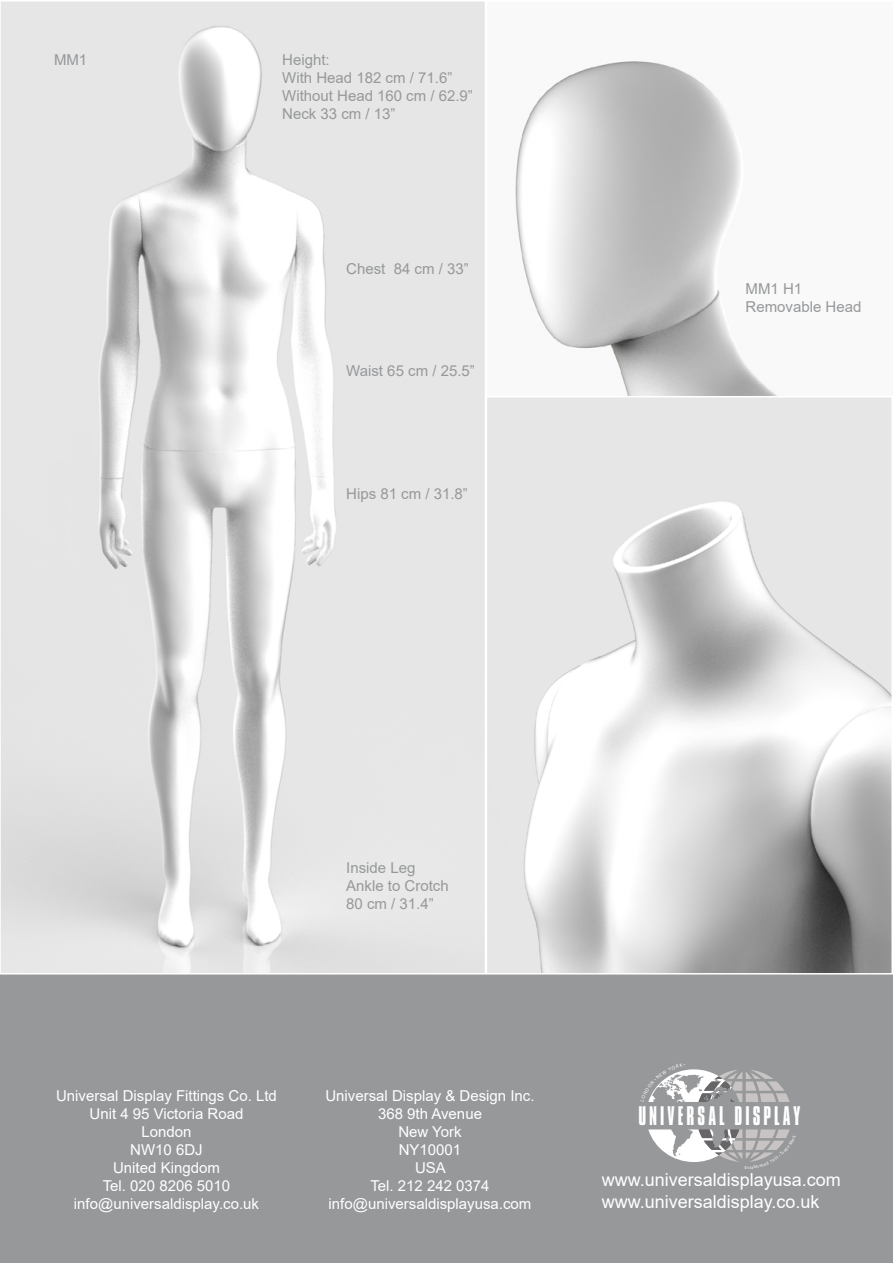
<style>
.page{position:relative;width:893px;height:1263px;background:#fff}
.page>*{position:absolute;margin:0;border:0;box-sizing:border-box;transform-origin:0 0}
.t1{font:23.1px "Compacta BT";letter-spacing:.15em;color:#fff;scale:.88 1}
.t2{font:18px/21.6px "Arial";color:#fff}
.t3{font:15px/18px "Arial";color:#fff;text-align:center}
.t4{font:15px/18px "Arial";color:#96989a}
</style>
<div class="page">
<div style="left:0;top:974px;width:893px;height:289px;background:#96989a"></div>
<img style="left:3px;top:3px;width:887px;height:968px">
<svg style="left:486px;top:3px;width:404px;height:393px"></svg>
<div style="left:486px;top:396px;width:407px;height:578px;border:2px solid #fff"></div>
<svg style="left:648px;top:1069px;width:142px;height:33px"></svg>
<svg style="left:648px;top:1129px;width:142px;height:33px"></svg>
<p class="t4" style="left:54px;top:51px;width:35px">MM1</p>
<p class="t4" style="left:282px;top:51px;width:192px">Height:<br>With Head 182 cm / 71.6”<br>Without Head 160 cm / 62.9”<br>Neck 33 cm / 13”</p>
<p class="t4" style="left:346px;top:259px;width:124px">Chest 84 cm / 33”</p>
<p class="t4" style="left:346px;top:362px;width:130px">Waist 65 cm / 25.5”</p>
<p class="t4" style="left:346px;top:485px;width:123px">Hips 81 cm / 31.8”</p>
<p class="t4" style="left:746px;top:279px;width:117px">MM1 H1<br>Removable Head</p>
<p class="t4" style="left:346px;top:858px;width:104px">Inside Leg<br>Ankle to Crotch<br>80 cm / 31.4”</p>
<p class="t3" style="left:56px;top:1086px;width:222px">Universal Display Fittings Co. Ltd<br>Unit 4 95 Victoria Road<br>London<br>NW10 6DJ<br>United Kingdom<br>Tel. 020 8206 5010 info@universaldisplay.co.uk</p>
<p class="t3" style="left:325px;top:1086px;width:211px">Universal Display &amp; Design Inc.<br>368 9th Avenue<br>New York<br>NY10001<br>USA<br>Tel. 212 242 0374 info@universaldisplayusa.com</p>
<h1 class="t1" style="left:638px;top:1103px;width:186px">UNIVERSAL DISPLAY</h1>
<p class="t2" style="left:602px;top:1169px;width:241px">www.universaldisplayusa.com www.universaldisplay.co.uk</p>
</div>
